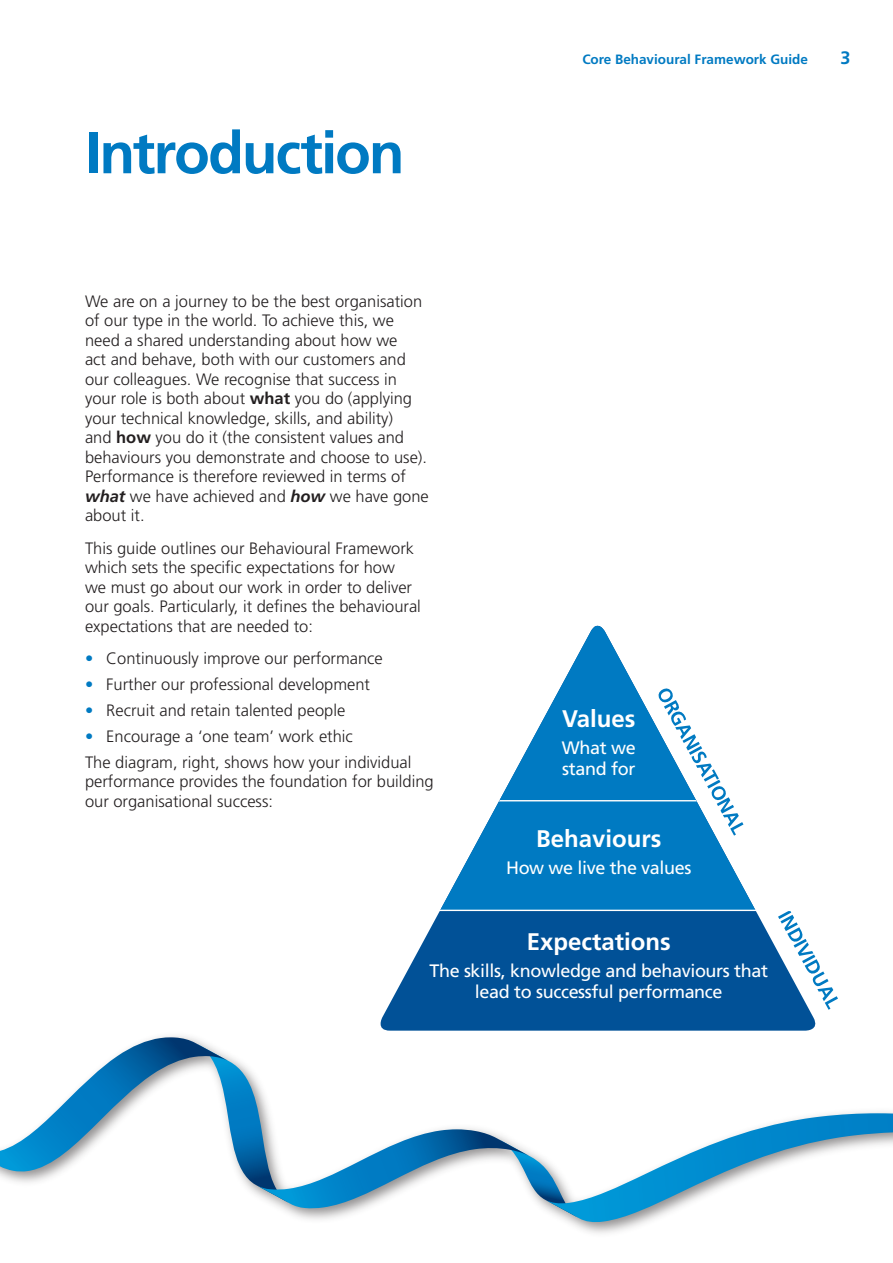
<style>
.page{position:relative;width:893px;height:1263px;background:#fff}
.page>*{position:absolute;margin:0;border:0;box-sizing:border-box;transform-origin:0 0}
.Chapter_Heading{font:700 58.5px "Frutiger";letter-spacing:-.035em;color:#007ac2}
.Text{font:700 24px "Frutiger";color:#fff}
.Text-2{font:18px/21px "Frutiger";letter-spacing:-.02em;color:#fff}
.t1{font:700 18px "Frutiger";color:#007ac2}
.Text-3{font:300 16.5px/19.5px "Frutiger";color:#231f20}
.t2{font:700 13.5px "Frutiger";color:#007ac2}
.s1{font-weight:700}
.s2{font-weight:700;font-style:italic}
.s3{color:#007ac2}
</style>
<div class="page">
<svg style="left:0;top:1037px;width:893px;height:186px"></svg>
<svg style="left:820px;top:971px;width:18px;height:39px"></svg>
<svg style="left:381px;top:911px;width:439px;height:120px;background:#2167a4"></svg>
<svg style="left:440px;top:626px;width:316px;height:284px;fill:#007ac2"></svg>
<hr style="left:496px;top:800px;width:324px;height:1px;background:#fff">
<svg style="left:657px;top:688px;width:86px;height:148px"></svg>
<p class="Chapter_Heading" style="left:85px;top:119px;width:321px">Introduction</p>
<p class="Text-3" style="left:85px;top:291px;width:345px">We are on a journey to be the best organisation of our type in the world. To achieve this, we need a shared understanding about how we<br>act and behave, both with our customers and our colleagues. We recognise that success in your role is both about <span class="s1">what</span> you do (applying your technical knowledge, skills, and ability)<br>and <span class="s1">how</span> you do it (the consistent values and behaviours you demonstrate and choose to use).<br>Performance is therefore reviewed in terms of <span class="s2">what</span> we have achieved and <span class="s2">how</span> we have gone about it.</p>
<p class="Text-3" style="left:85px;top:538px;width:337px">This guide outlines our Behavioural Framework which sets the specific expectations for how<br>we must go about our work in order to deliver our goals. Particularly, it defines the behavioural expectations that are needed to:</p>
<p class="Text-3" style="left:85px;top:648px;width:299px"><span class="s3">•</span> Continuously improve our performance</p>
<p class="Text-3" style="left:85px;top:674px;width:286px"><span class="s3">•</span> Further our professional development</p>
<p class="Text-3" style="left:85px;top:700px;width:262px"><span class="s3">•</span> Recruit and retain talented people</p>
<p class="Text-3" style="left:85px;top:726px;width:269px"><span class="s3">•</span> Encourage a ‘one team’ work ethic</p>
<p class="Text-3" style="left:85px;top:752px;width:350px">The diagram, right, shows how your individual performance provides the foundation for building our organisational success:</p>
<p class="t2" style="left:582px;top:51px;width:227px">Core Behavioural Framework Guide</p>
<p class="t1" style="left:840px;top:47px;width:12px">3</p>
<p class="Text" style="left:562px;top:704px;width:75px">Values</p>
<p class="Text-2" style="left:562px;top:737px;width:75px">What we stand for</p>
<p class="Text" style="left:536px;top:824px;width:127px">Behaviours</p>
<p class="Text-2" style="left:506px;top:857px;width:187px">How we live the values</p>
<p class="Text" style="left:527px;top:927px;width:146px">Expectations</p>
<p class="Text-2" style="left:429px;top:960px;width:340px;text-align:center">The skills, knowledge and behaviours that lead to successful performance</p>
</div>
